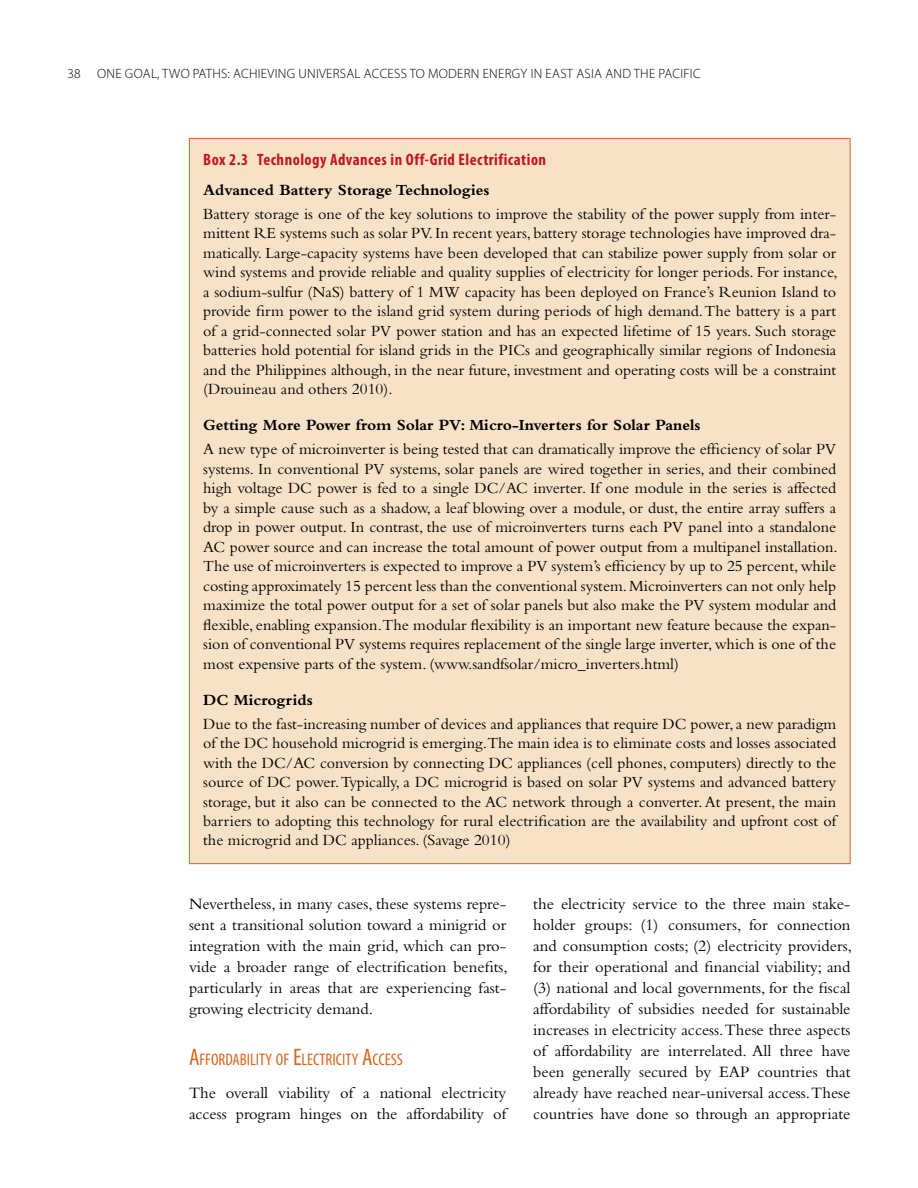
<style>
.page{position:relative;width:918px;height:1188px;background:#fff}
.page>*{position:absolute;margin:0;border:0;box-sizing:border-box;transform-origin:0 0}
.t1{font:condensed 16.8px "Myriad Pro";color:#dc651e}
.t2{font:16.5px/21px "Bembo";color:#000;text-align:justify}
.t3{font:700 condensed 16.5px "Myriad Pro";letter-spacing:.03em;color:#c4161c}
.t4{font:16.2px/19.5px "Bembo";color:#000;text-align:justify}
.t5{font:700 16.2px "Bembo";color:#000}
.t6{font:300 13.5px "Myriad Pro";letter-spacing:.02em;color:#000}
.s1{font-size:24px}
</style>
<div class="page">
<div style="left:189px;top:138px;width:661px;height:726px;background:#f8e2c7"></div>
<p class="t6" style="left:68px;top:66px;width:635px">38 ONE GOAL, TWO PATHS: ACH IEVING UNIVERSAL ACCESS TO MODERN ENERGY IN EAST ASIA AND TH E PACIFIC</p>
<p class="t3" style="left:203px;top:149px;width:344px">Box 2.3 Technology Advances in Off-Grid Electrification</p>
<p class="t5" style="left:203px;top:181px;width:288px">Advanced Battery Storage Technologies</p>
<p class="t4" style="left:203px;top:203px;width:636px">Battery storage is one of the key solutions to improve the stability of the power supply from inter&shy;mittent RE systems such as solar PV. In recent years, battery storage technologies have improved dra&shy;matically. Large-capacity systems have been developed that can stabilize power supply from solar or wind systems and provide reliable and quality supplies of electricity for longer periods. For instance, a sodium-sulfur (NaS) battery of 1 MW capacity has been deployed on France’s Reunion Island to provide firm power to the island grid system during periods of high demand. The battery is a part of a grid-connected solar PV power station and has an expected lifetime of 15 years. Such storage batteries hold potential for island grids in the PICs and geographically similar regions of Indonesia and the Philippines although, in the near future, investment and operating costs will be a constraint (Drouineau and others 2010).</p>
<p class="t5" style="left:203px;top:416px;width:499px">Getting More Power from Solar PV: Micro-Inverters for Solar Panels</p>
<p class="t4" style="left:203px;top:439px;width:636px">A new type of microinverter is being tested that can dramatically improve the efficiency of solar PV systems. In conventional PV systems, solar panels are wired together in series, and their combined high voltage DC power is fed to a single DC/AC inverter. If one module in the series is affected by a simple cause such as a shadow, a leaf blowing over a module, or dust, the entire array suffers a drop in power output. In contrast, the use of microinverters turns each PV panel into a standalone AC power source and can increase the total amount of power output from a multipanel installation.<br>The use of microinverters is expected to improve a PV system’s efficiency by up to 25 percent, while costing approximately 15 percent less than the conventional system. Microinverters can not only help maximize the total power output for a set of solar panels but also make the PV system modular and flexible, enabling expansion.The modular flexibility is an important new feature because the expan&shy;sion of conventional PV systems requires replacement of the single large inverter, which is one of the most expensive parts of the system. (www.sandfsolar/micro_inverters.html)</p>
<p class="t5" style="left:203px;top:690px;width:111px">DC Microgrids</p>
<p class="t4" style="left:203px;top:713px;width:635px">Due to the fast-increasing number of devices and appliances that require DC power, a new paradigm of the DC household microgrid is emerging.The main idea is to eliminate costs and losses associated with the DC/AC conversion by connecting DC appliances (cell phones, computers) directly to the source of DC power. Typically, a DC microgrid is based on solar PV systems and advanced battery storage, but it also can be connected to the AC network through a converter. At present, the main barriers to adopting this technology for rural electrification are the availability and upfront cost of the microgrid and DC appliances. (Savage 2010)</p>
<p class="t2" style="left:189px;top:893px;width:320px">Nevertheless, in many cases, these systems repre&shy;sent a transitional solution toward a minigrid or integration with the main grid, which can pro&shy;vide a broader range of electrification benefits, particularly in areas that are experiencing fast&shy;growing electricity demand.</p>
<p class="t1" style="left:189px;top:1049px;width:215px"><span class="s1">A</span>FFORDABILITY OF <span class="s1">E</span>LECTRICITY <span class="s1">A</span>CCESS</p>
<p class="t2" style="left:189px;top:1082px;width:319px">The overall viability of a national electricity access program hinges on the affordability of</p>
<p class="t2" style="left:533px;top:893px;width:320px">the electricity service to the three main stake&shy;holder groups: (1) consumers, for connection and consumption costs; (2) electricity providers, for their operational and financial viability; and (3) national and local governments, for the fiscal affordability of subsidies needed for sustainable increases in electricity access. These three aspects of affordability are interrelated. All three have been generally secured by EAP countries that already have reached near-universal access. These countries have done so through an appropriate</p>
</div>
